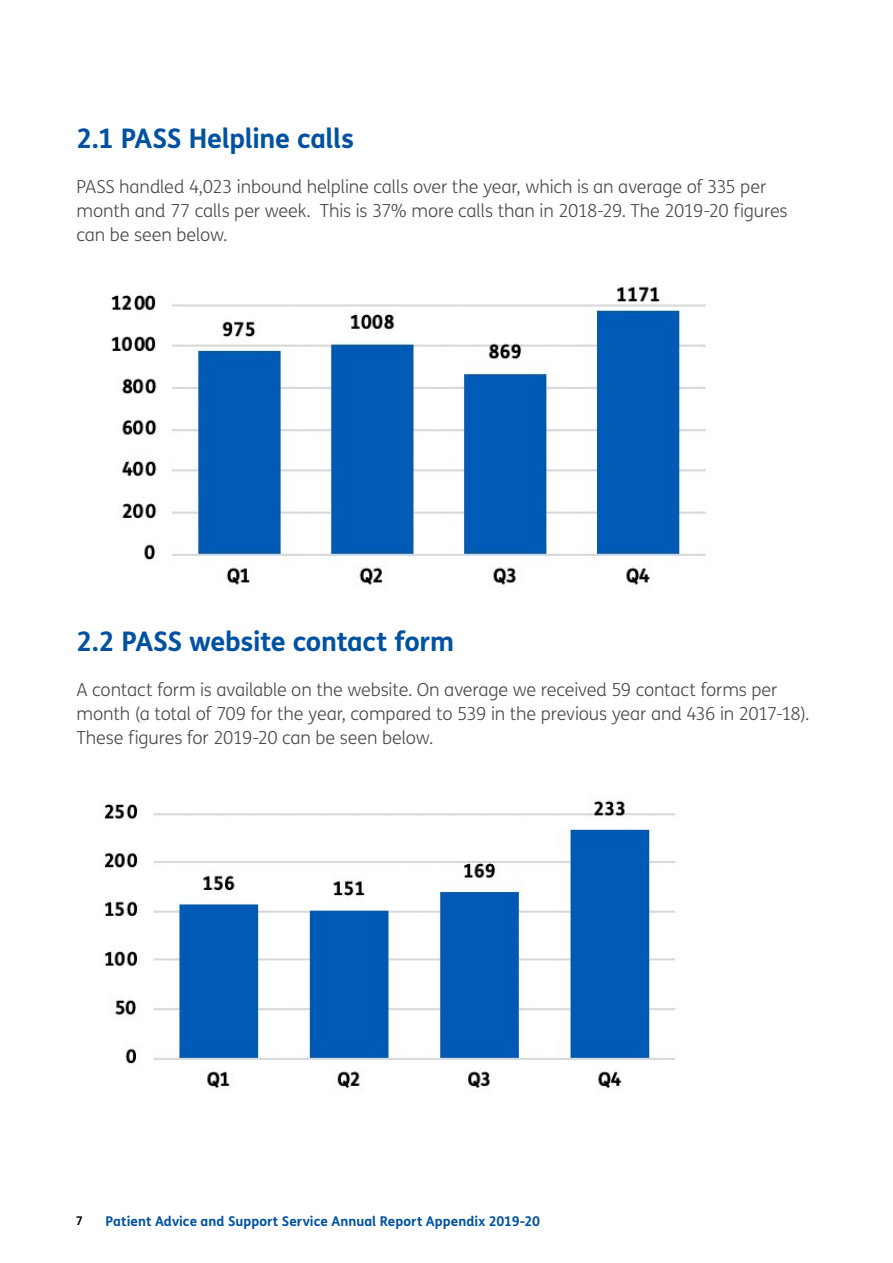
<style>
.page{position:relative;width:893px;height:1263px;background:#fff}
.page>*{position:absolute;margin:0;border:0;box-sizing:border-box;transform-origin:0 0}
.Body_Text{font:700 27px "FS Me";letter-spacing:-.01em;color:#0052a1}
.Body_Text-2{font:300 18px/24px "FS Me";letter-spacing:-.01em;color:#4a4a49}
.t1{font:700 13.5px "FS Me";letter-spacing:.005em;color:#0052a1}
.t2{font:700 12px "FS Me";color:#000}
</style>
<div class="page">
<img style="left:111px;top:286px;width:595px;height:299px">
<img style="left:102px;top:800px;width:573px;height:291px">
<p class="Body_Text" style="left:77px;top:117px;width:279px">2.1 PASS Helpline calls</p>
<p class="Body_Text-2" style="left:77px;top:174px;width:713px">PASS handled 4,023 inbound helpline calls over the year, which is an average of 335 per month and 77 calls per week. This is 37% more calls than in 2018-29. The 2019-20 figures can be seen below.</p>
<p class="Body_Text" style="left:77px;top:620px;width:379px">2.2 PASS website contact form</p>
<p class="Body_Text-2" style="left:77px;top:677px;width:734px">A contact form is available on the website. On average we received 59 contact forms per month (a total of 709 for the year, compared to 539 in the previous year and 436 in 2017-18).<br>These figures for 2019-20 can be seen below.</p>
<p class="t2" style="left:76px;top:1211px;width:9px">7</p>
<p class="t1" style="left:106px;top:1211px;width:436px">Patient Advice and Support Service Annual Report Appendix 2019-20</p>
</div>
